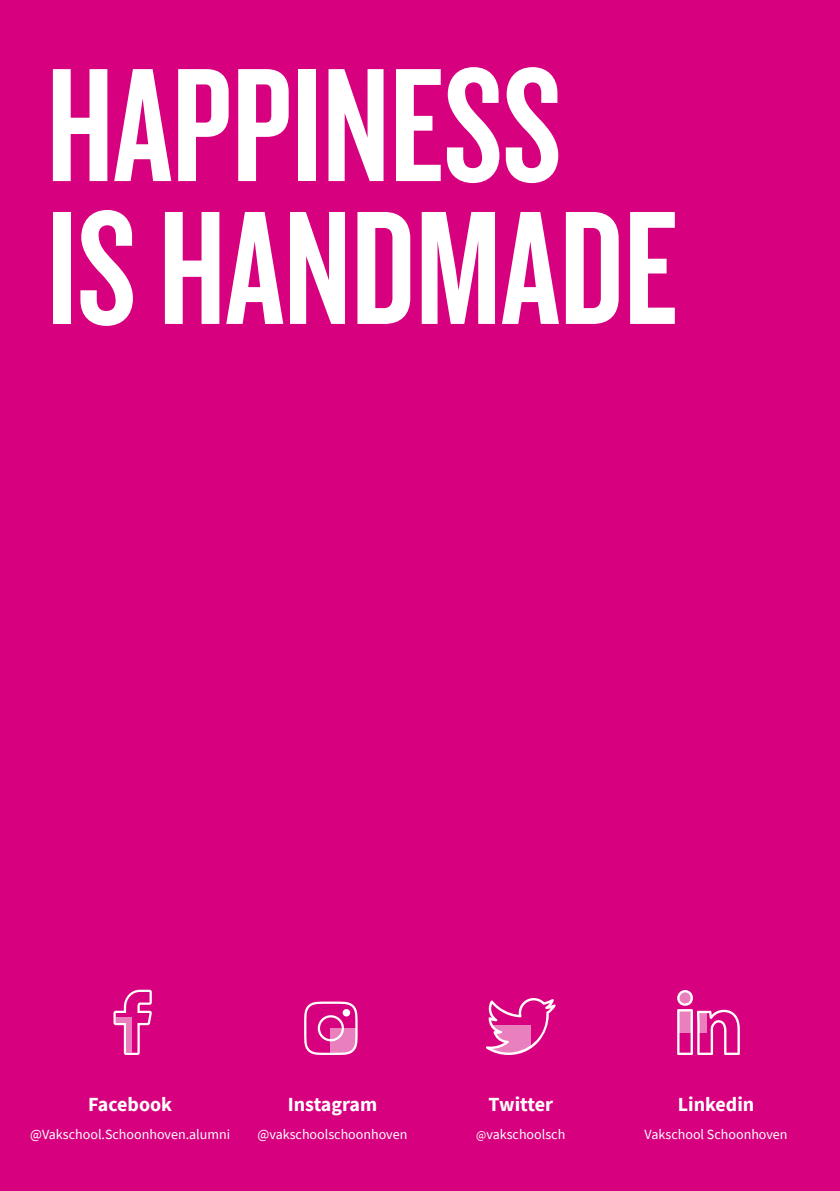
<style>
.page{position:relative;width:840px;height:1191px;background:#fff}
.page>*{position:absolute;margin:0;border:0;box-sizing:border-box;transform-origin:0 0}
.t1{font:168px/142.8px "Knockout 48 Featherweight";color:#fff}
.t2{font:700 20px "Source Sans Pro";color:#fff}
.t3{font:14px "Source Sans Pro";color:#fff}
.s1{font-size:12px}
</style>
<div class="page">
<div style="left:0;top:0;width:839px;height:1191px;background:#d7007e"></div>
<svg style="left:486px;top:998px;width:69px;height:57px"></svg>
<svg style="left:677px;top:990px;width:62px;height:65px"></svg>
<svg style="left:113px;top:989px;width:39px;height:66px"></svg>
<svg style="left:304px;top:1001px;width:53px;height:54px"></svg>
<h1 class="t1" style="left:47px;top:48px;width:632px">HAPPINESS<br>IS HANDMADE</h1>
<h2 class="t2" style="left:88px;top:1090px;width:86px">Facebook</h2>
<p class="t3" style="left:30px;top:1125px;width:201px">@Vakschool.Schoonhoven.alumni</p>
<h2 class="t2" style="left:287px;top:1090px;width:91px">Instagram</h2>
<p class="t3" style="left:257px;top:1125px;width:151px">@vakschoolschoonhoven</p>
<h2 class="t2" style="left:488px;top:1090px;width:66px">Twitter</h2>
<p class="t3" style="left:476px;top:1125px;width:90px"><span class="s1">@</span>vakschoolsch</p>
<h2 class="t2" style="left:677px;top:1090px;width:78px">Linkedin</h2>
<p class="t3" style="left:644px;top:1125px;width:144px">Vakschool Schoonhoven</p>
</div>
